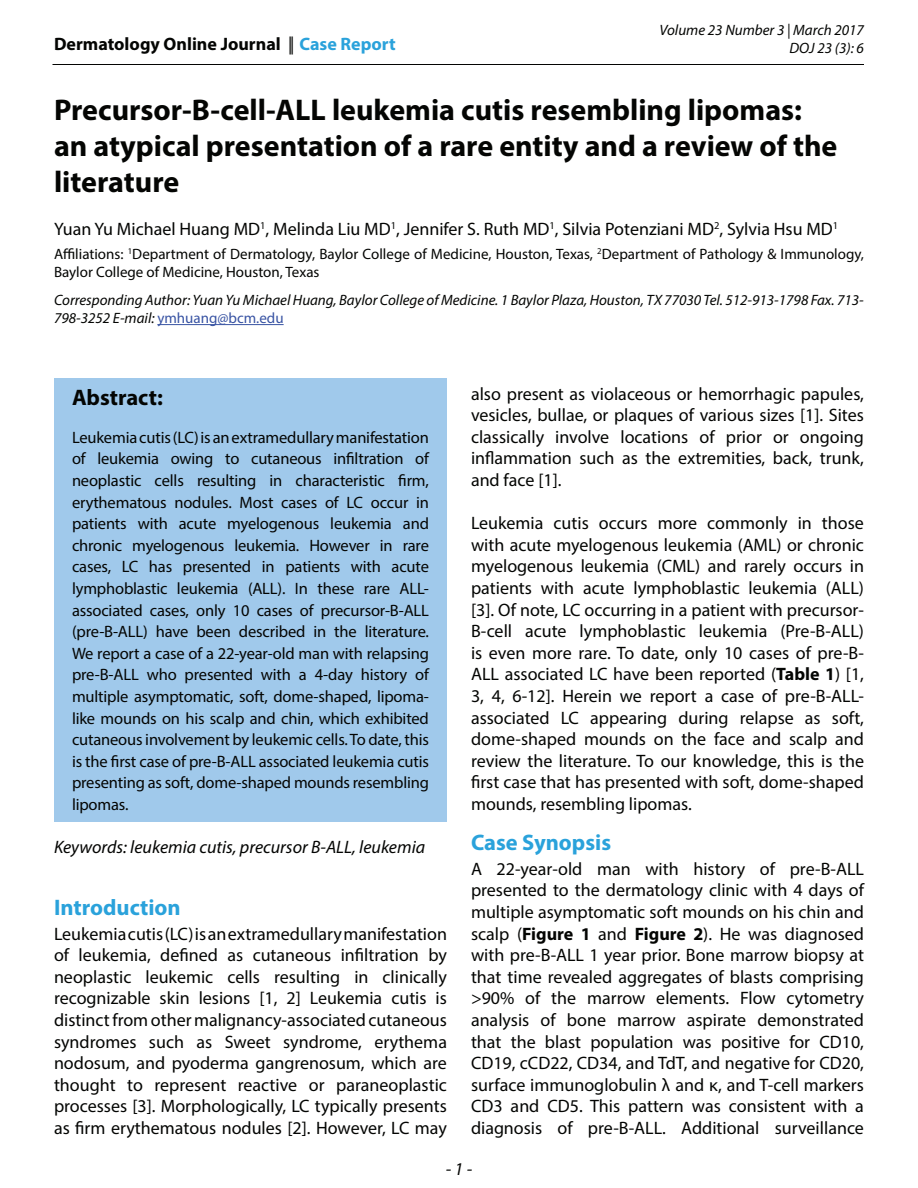
<style>
.page{position:relative;width:918px;height:1188px;background:#fff}
.page>*{position:absolute;margin:0;border:0;box-sizing:border-box;transform-origin:0 0}
.t1{font:700 30px/36px "Myriad Pro";color:#040503}
.Sub_title_Color{font:700 22.5px "Myriad Pro";color:#2aa2db}
.Sub_title_Abstract{font:700 22.5px "Myriad Pro";color:#040503}
.Body_text{font:18px/21.6px "Myriad Pro";color:#040503;text-align:justify}
.Affiliations_1{font:18px "Myriad Pro";color:#040503}
.Keywords{font:italic 18px "Myriad Pro";color:#040503}
.t2{font:700 18px "Myriad Pro";color:#040503}
.Body_text_Abstract{font:16.5px/21.6px "Myriad Pro";letter-spacing:-.01em;color:#040503;text-align:justify}
.Corresponding_author{font:italic 15px/18px "Myriad Pro";color:#040503;text-align:right}
.Affiliations_1-2{font:15px/18px "Myriad Pro";color:#040503}
.s1{font-weight:400}
.s2{color:#2aa2db}
.s3{font-style:normal;color:#3853a3}
.s4{font-weight:700}
</style>
<div class="page">
<hr style="left:52px;top:64px;width:812px;height:1px;background:#040503">
<hr style="left:157px;top:324px;width:127px;height:1px;background:#3853a3">
<div style="left:54px;top:378px;width:393px;height:444px;background:#a0c9eb"></div>
<p class="t2" style="left:54px;top:32px;width:343px">Dermatology Online Journal <span class="s1">||</span> <span class="s2">Case Report</span></p>
<p class="Corresponding_author" style="left:659px;top:20px;width:206px">Volume 23 Number 3 | March 2017<br>DOJ 23 (3): 6</p>
<p class="t1" style="left:54px;top:91px;width:785px">Precursor-B-cell-ALL leukemia cutis resembling lipomas: an atypical presentation of a rare entity and a review of the literature</p>
<p class="Affiliations_1" style="left:54px;top:217px;width:786px">Yuan Yu Michael Huang MD<sup>1</sup>, Melinda Liu MD<sup>1</sup>, Jennifer S. Ruth MD<sup>1</sup>, Silvia Potenziani MD<sup>2</sup>, Sylvia Hsu MD<sup>1</sup></p>
<p class="Affiliations_1-2" style="left:54px;top:244px;width:811px">Affiliations: <sup>1</sup>Department of Dermatology, Baylor College of Medicine, Houston, Texas, <sup>2</sup>Department of Pathology &amp; Immunology,<br>Baylor College of Medicine, Houston, Texas</p>
<p class="Corresponding_author" style="left:54px;top:291px;width:811px;text-align:left">Corresponding Author: Yuan Yu Michael Huang, Baylor College of Medicine. 1 Baylor Plaza, Houston, TX 77030 Tel. 512-913-1798 Fax. 713-<br>798-3252 E-mail: <span class="s3">ymhuang@bcm.edu</span></p>
<p class="Sub_title_Abstract" style="left:72px;top:383px;width:92px">Abstract:</p>
<p class="Body_text_Abstract" style="left:72px;top:426px;width:359px">Leukemia cutis (LC) is an extramedullary manifestation of leukemia owing to cutaneous infiltration of neoplastic cells resulting in characteristic firm, erythematous nodules. Most cases of LC occur in patients with acute myelogenous leukemia and chronic myelogenous leukemia. However in rare cases, LC has presented in patients with acute lymphoblastic leukemia (ALL). In these rare ALL&shy;associated cases, only 10 cases of precursor-B-ALL (pre-B-ALL) have been described in the literature.<br>We report a case of a 22-year-old man with relapsing pre-B-ALL who presented with a 4-day history of multiple asymptomatic, soft, dome-shaped, lipoma&shy;like mounds on his scalp and chin, which exhibited cutaneous involvement by leukemic cells. To date, this is the first case of pre-B-ALL associated leukemia cutis presenting as soft, dome-shaped mounds resembling lipomas.</p>
<p class="Keywords" style="left:54px;top:836px;width:373px">Keywords: leukemia cutis, precursor B-ALL, leukemia</p>
<p class="Sub_title_Color" style="left:54px;top:893px;width:128px">Introduction</p>
<p class="Body_text" style="left:54px;top:922px;width:395px">Leukemia cutis (LC) is an extramedullary manifestation of leukemia, defined as cutaneous infiltration by neoplastic leukemic cells resulting in clinically recognizable skin lesions [1, 2] Leukemia cutis is distinct from other malignancy-associated cutaneous syndromes such as Sweet syndrome, erythema nodosum, and pyoderma gangrenosum, which are thought to represent reactive or paraneoplastic processes [3]. Morphologically, LC typically presents as firm erythematous nodules [2]. However, LC may</p>
<p class="Body_text" style="left:471px;top:382px;width:395px">also present as violaceous or hemorrhagic papules, vesicles, bullae, or plaques of various sizes [1]. Sites classically involve locations of prior or ongoing inflammation such as the extremities, back, trunk, and face [1].</p>
<p class="Body_text" style="left:471px;top:512px;width:395px">Leukemia cutis occurs more commonly in those with acute myelogenous leukemia (AML) or chronic myelogenous leukemia (CML) and rarely occurs in patients with acute lymphoblastic leukemia (ALL) [3]. Of note, LC occurring in a patient with precursor-B-cell acute lymphoblastic leukemia (Pre-B-ALL) is even more rare. To date, only 10 cases of pre-B-ALL associated LC have been reported (<span class="s4">Table 1</span>) [1, 3, 4, 6-12]. Herein we report a case of pre-B-ALL&shy;associated LC appearing during relapse as soft, dome-shaped mounds on the face and scalp and review the literature. To our knowledge, this is the first case that has presented with soft, dome-shaped mounds, resembling lipomas.</p>
<p class="Sub_title_Color" style="left:471px;top:828px;width:142px">Case Synopsis</p>
<p class="Body_text" style="left:471px;top:858px;width:395px">A 22-year-old man with history of pre-B-ALL presented to the dermatology clinic with 4 days of multiple asymptomatic soft mounds on his chin and scalp (<span class="s4">Figure 1</span> and <span class="s4">Figure 2</span>). He was diagnosed with pre-B-ALL 1 year prior. Bone marrow biopsy at that time revealed aggregates of blasts comprising &gt;90% of the marrow elements. Flow cytometry analysis of bone marrow aspirate demonstrated that the blast population was positive for CD10, CD19, cCD22, CD34, and TdT, and negative for CD20, surface immunoglobulin λ and κ, and T-cell markers CD3 and CD5. This pattern was consistent with a diagnosis of pre-B-ALL. Additional surveillance</p>
<p class="Keywords" style="left:446px;top:1157px;width:28px">- 1 -</p>
</div>
